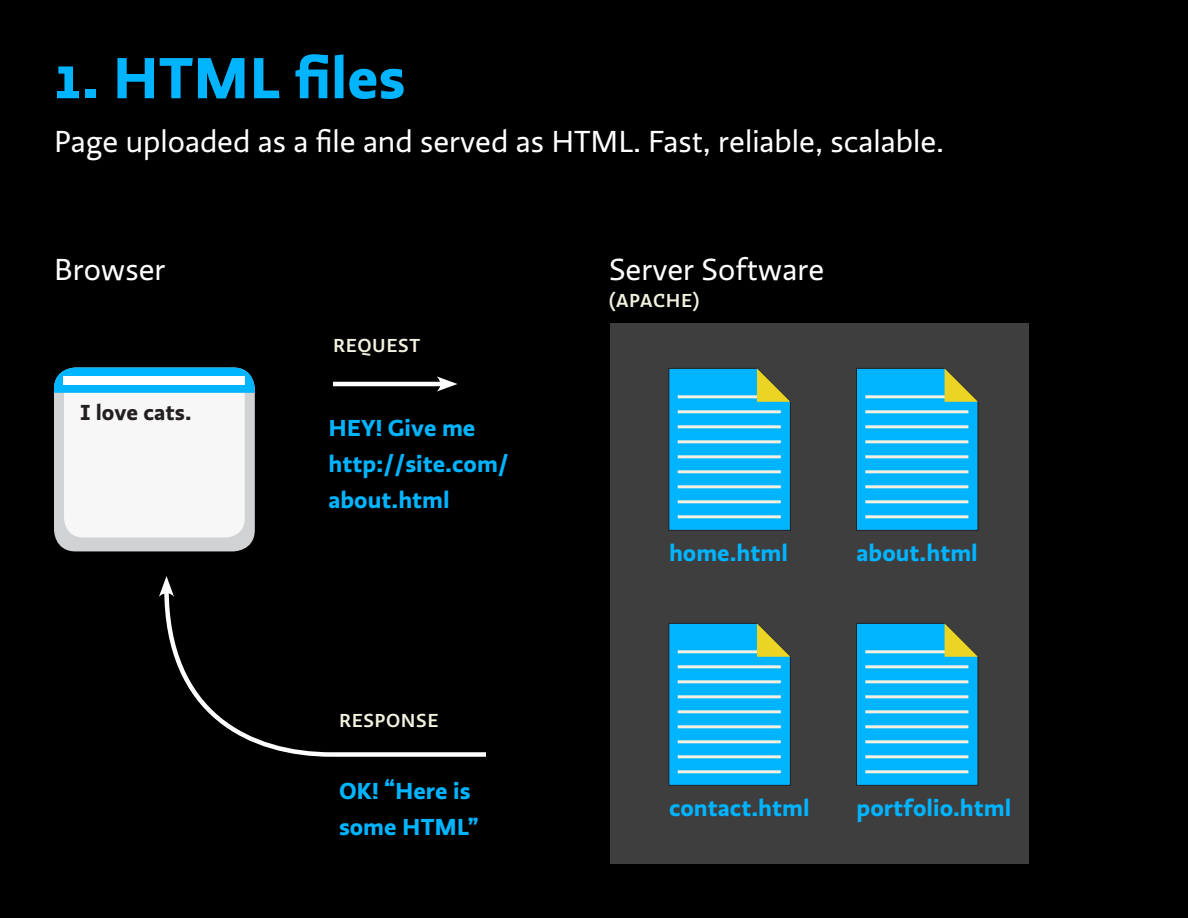
<style>
.page{position:relative;width:1188px;height:918px;background:#000}
.page>*{position:absolute;margin:0;border:0;box-sizing:border-box;transform-origin:0 0}
.section_header{font:700 60px "Ratio";color:#00b4ff}
.body{font:31.5px "Ratio";color:#fff}
.code{font:700 24px/36px "Ratio";color:#00b4ff}
.site_content{font:700 22.5px "Ratio";color:#231f20}
.code-2{font:500 19.5px "Ratio";letter-spacing:.03em;color:#f3f1df}
.body-2{font:500 19.5px "Ratio";letter-spacing:.03em;color:#f3f1df}
</style>
<div class="page">
<div style="left:610px;top:324px;width:419px;height:540px;background:#3e3e3f"></div>
<div style="left:54px;top:368px;width:201px;height:183px;background:#d1d2d4;border-radius:22px"></div>
<div style="left:64px;top:372px;width:181px;height:166px;background:#f7f7f8;border-radius:19px"></div>
<svg style="left:54px;top:368px;width:201px;height:25px;background:#10b0f2"></svg>
<div style="left:64px;top:376px;width:181px;height:8px;background:#fff"></div>
<hr style="left:333px;top:382px;width:112px;height:4px;background:#fff">
<svg style="left:437px;top:376px;width:21px;height:16px"></svg>
<svg style="left:668px;top:368px;width:123px;height:163px;background:#2ab5e8"></svg>
<svg style="left:668px;top:623px;width:123px;height:163px;background:#2ab5e8"></svg>
<svg style="left:856px;top:368px;width:123px;height:163px;background:#2ab5e8"></svg>
<svg style="left:856px;top:623px;width:123px;height:163px;background:#2ab5e8"></svg>
<svg style="left:164px;top:597px;width:322px;height:160px"></svg>
<svg style="left:159px;top:576px;width:15px;height:21px"></svg>
<p class="section_header" style="left:54px;top:40px;width:353px">1. HTML files</p>
<p class="body" style="left:54px;top:124px;width:892px">Page uploaded as a file and served as HTML. Fast, reliable, scalable.</p>
<p class="body" style="left:54px;top:251px;width:113px">Browser</p>
<p class="site_content" style="left:80px;top:398px;width:113px">I love cats.</p>
<p class="code-2" style="left:333px;top:334px;width:89px">REQUEST</p>
<p class="code" style="left:328px;top:410px;width:148px">HEY! Give me</p>
<p class="code" style="left:328px;top:446px;width:182px">http://site.com/ about.html</p>
<p class="code-2" style="left:339px;top:709px;width:101px">RESPONSE</p>
<p class="code" style="left:339px;top:773px;width:141px">OK! “Here is some HTML”</p>
<p class="body" style="left:609px;top:251px;width:217px">Server Software</p>
<p class="body-2" style="left:609px;top:289px;width:92px">(APACHE)</p>
<p class="code" style="left:669px;top:534px;width:120px">home.html</p>
<p class="code" style="left:857px;top:534px;width:123px">about.html</p>
<p class="code" style="left:669px;top:789px;width:142px">contact.html</p>
<p class="code" style="left:857px;top:789px;width:156px">portfolio.html</p>
</div>
